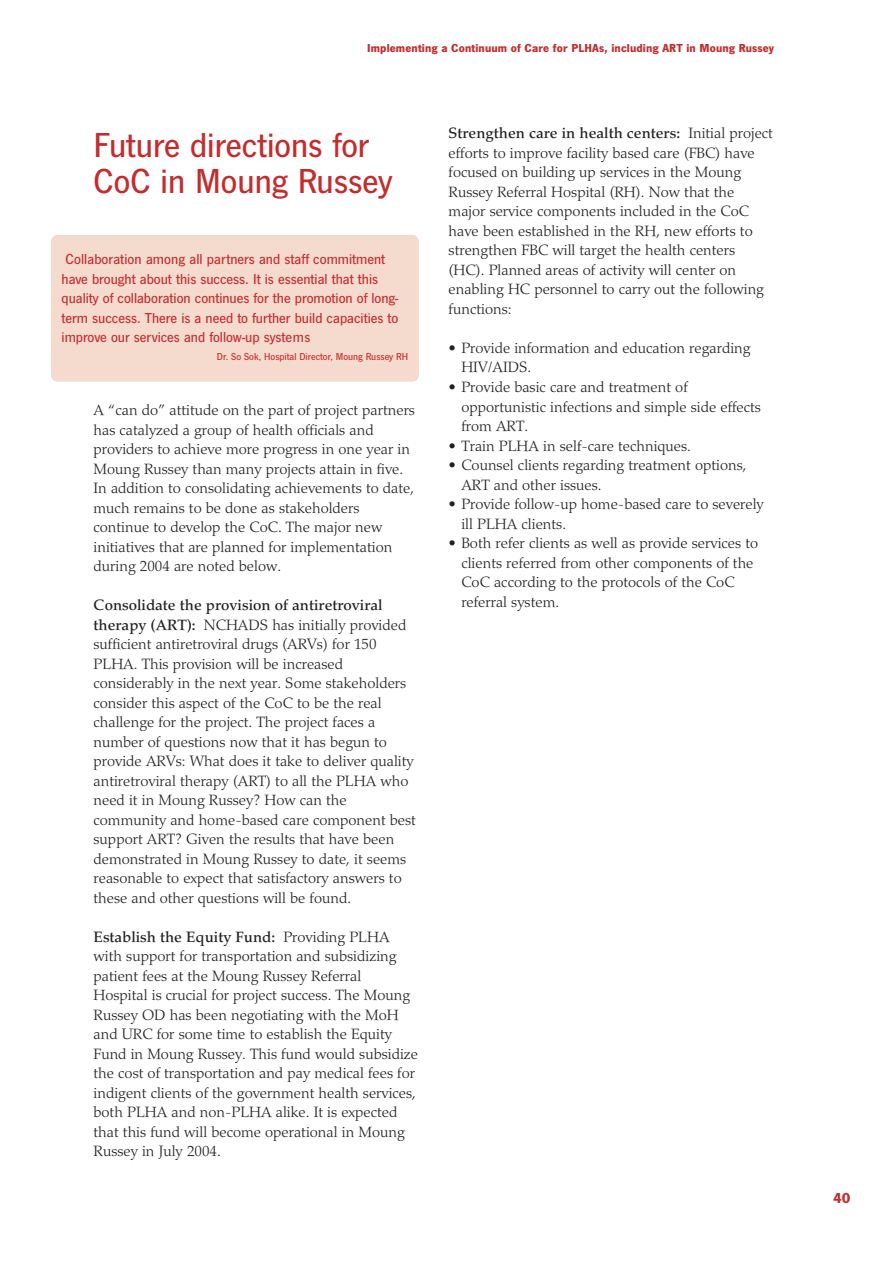
<style>
.page{position:relative;width:893px;height:1263px;background:#fff}
.page>*{position:absolute;margin:0;border:0;box-sizing:border-box;transform-origin:0 0}
.t1{font:500 36px/36px "News Got T";color:#c42c2d}
.t2{font:300 15px/19.5px "Palatino LT Std";color:#231f20}
.t3{font:500 15px/19.5px "News Got T";color:#c42c2d}
.t4{font:700 15px "News Got T";color:#c42c2d}
.t5{font:700 12px "News Got T";letter-spacing:.01em;color:#c42c2d}
.t6{font:500 10.5px "News Got T";color:#c42c2d}
.s1{font-weight:500}
</style>
<div class="page">
<div style="left:51px;top:235px;width:368px;height:147px;background:#f5dace;border-radius:6px"></div>
<p class="t5" style="left:367px;top:41px;width:409px">Implementing a Continuum of Care for PLHAs, including ART in Moung Russey</p>
<h1 class="t1" style="left:94px;top:127px;width:300px">Future directions for<br>CoC in Moung Russey</h1>
<p class="t3" style="left:62px;top:249px;width:338px">Collaboration among all partners and staff commitment have brought about this success. It is essential that this quality of collaboration continues for the promotion of long&shy;term success. There is a need to further build capacities to improve our services and follow-up systems</p>
<p class="t6" style="left:217px;top:350px;width:193px">Dr. So Sok, Hospital Director, Moung Russey RH</p>
<p class="t2" style="left:94px;top:402px;width:323px">A “can do” attitude on the part of project partners has catalyzed a group of health officials and providers to achieve more progress in one year in Moung Russey than many projects attain in five.<br>In addition to consolidating achievements to date, much remains to be done as stakeholders continue to develop the CoC. The major new initiatives that are planned for implementation during 2004 are noted below.</p>
<p class="t2" style="left:94px;top:597px;width:324px"><span class="s1">Consolidate the provision of antiretroviral therapy (ART):</span> NCHADS has initially provided sufficient antiretroviral drugs (ARVs) for 150<br>PLHA. This provision will be increased considerably in the next year. Some stakeholders consider this aspect of the CoC to be the real challenge for the project. The project faces a number of questions now that it has begun to provide ARVs: What does it take to deliver quality antiretroviral therapy (ART) to all the PLHA who need it in Moung Russey? How can the community and home-based care component best support ART? Given the results that have been demonstrated in Moung Russey to date, it seems reasonable to expect that satisfactory answers to these and other questions will be found.</p>
<p class="t2" style="left:94px;top:928px;width:326px"><span class="s1">Establish the Equity Fund:</span> Providing PLHA with support for transportation and subsidizing patient fees at the Moung Russey Referral Hospital is crucial for project success. The Moung Russey OD has been negotiating with the MoH and URC for some time to establish the Equity Fund in Moung Russey. This fund would subsidize the cost of transportation and pay medical fees for indigent clients of the government health services, both PLHA and non-PLHA alike. It is expected that this fund will become operational in Moung Russey in July 2004.</p>
<p class="t2" style="left:449px;top:125px;width:326px"><span class="s1">Strengthen care in health centers:</span> Initial project efforts to improve facility based care (FBC) have focused on building up services in the Moung Russey Referral Hospital (RH). Now that the major service components included in the CoC have been established in the RH, new efforts to strengthen FBC will target the health centers (HC). Planned areas of activity will center on enabling HC personnel to carry out the following functions:</p>
<p class="t2" style="left:461px;top:340px;width:291px;text-indent:-13px">• Provide information and education regarding<br>HIV/AIDS.</p>
<p class="t2" style="left:461px;top:379px;width:301px;text-indent:-13px">• Provide basic care and treatment of opportunistic infections and simple side effects from ART.</p>
<p class="t2" style="left:449px;top:437px;width:244px">• Train PLHA in self-care techniques.</p>
<p class="t2" style="left:461px;top:457px;width:287px;text-indent:-13px">• Counsel clients regarding treatment options,<br>ART and other issues.</p>
<p class="t2" style="left:461px;top:496px;width:304px;text-indent:-13px">• Provide follow-up home-based care to severely ill PLHA clients.</p>
<p class="t2" style="left:461px;top:535px;width:298px;text-indent:-13px">• Both refer clients as well as provide services to clients referred from other components of the CoC according to the protocols of the CoC referral system.</p>
<p class="t4" style="left:833px;top:1189px;width:19px">40</p>
</div>
